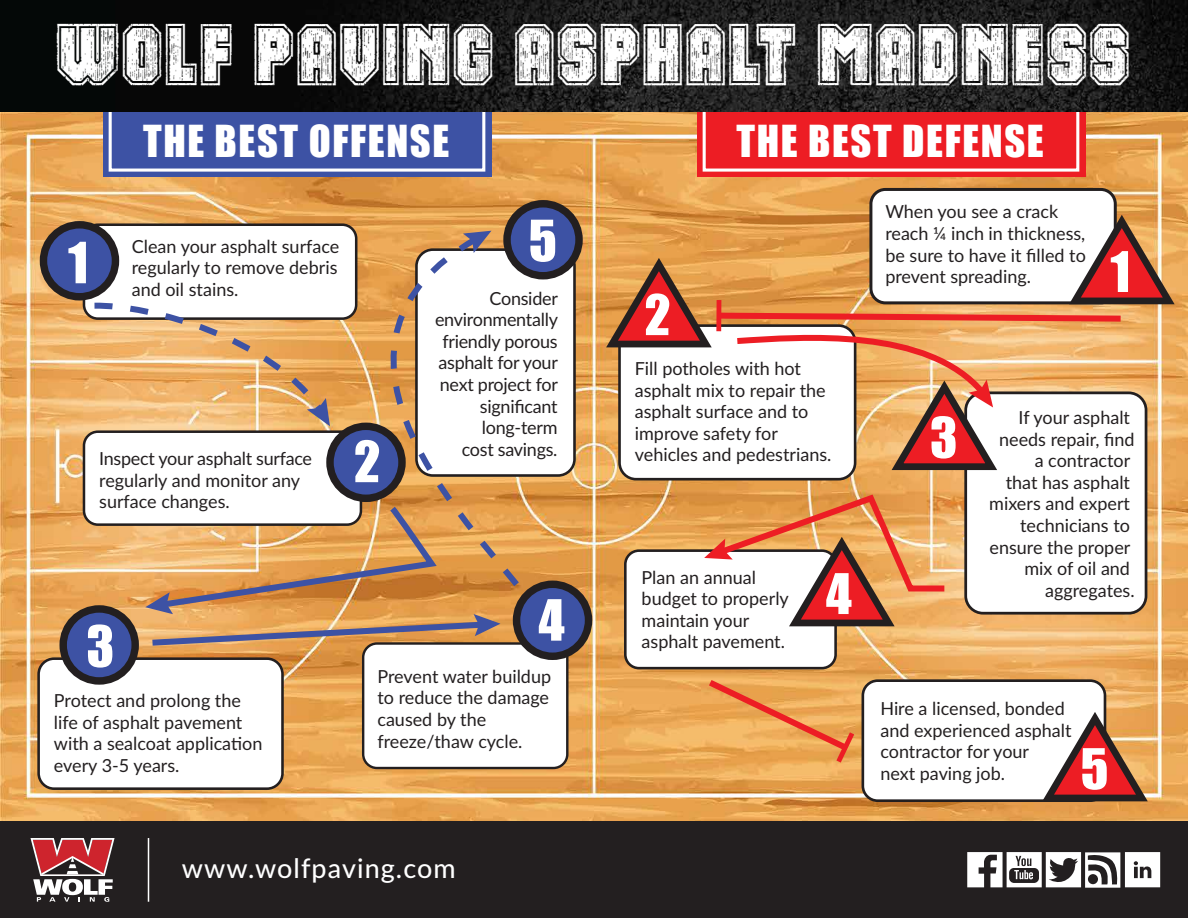
<style>
.page{position:relative;width:1188px;height:918px;background:#fff}
.page>*{position:absolute;margin:0;border:0;box-sizing:border-box;transform-origin:0 0}
.t1{font:52.5px "Impact";color:#fff}
.t2{font:51.75px "Impact";color:#fff}
.t3{font:42px "Dirty Bowl 86";letter-spacing:.04em;color:#fff}
.t4{font:40.5px "Impact";letter-spacing:.04em;color:#fff}
.t5{font:500 27px "Lato";letter-spacing:.04em;color:#fff}
.t6{font:18px/21.6px "Lato";color:#231f20}
</style>
<div class="page">
<img style="left:0;top:111px;width:1188px;height:710px">
<div style="left:0;top:821px;width:1188px;height:97px;background:#231f20"></div>
<div style="left:697px;top:93px;width:388px;height:84px;background:#ed1d24"></div>
<div style="left:703px;top:97px;width:376px;height:75px;border:3px solid #fff"></div>
<div style="left:103px;top:93px;width:388px;height:84px;background:#3d52a4"></div>
<div style="left:109px;top:97px;width:376px;height:75px;border:3px solid #fff"></div>
<svg style="left:0;top:0;width:1188px;height:111px;background:#151515"></svg>
<svg style="left:31px;top:838px;width:84px;height:64px"></svg>
<div style="left:84px;top:225px;width:272px;height:94px;background:#fff;border-radius:14px"></div>
<div style="left:83px;top:223px;width:274px;height:97px;border:3px solid #231f20;border-radius:14px"></div>
<div style="left:871px;top:189px;width:244px;height:114px;background:#fff;border-radius:14px"></div>
<div style="left:869px;top:188px;width:248px;height:116px;border:3px solid #231f20;border-radius:14px"></div>
<div style="left:618px;top:324px;width:238px;height:157px;border:3px solid #231f20;border-radius:17px"></div>
<div style="left:625px;top:551px;width:211px;height:117px;background:#fff;border-radius:14px"></div>
<div style="left:624px;top:549px;width:213px;height:120px;border:3px solid #231f20;border-radius:14px"></div>
<div style="left:863px;top:681px;width:242px;height:120px;background:#fff;border-radius:15px"></div>
<div style="left:862px;top:679px;width:244px;height:123px;border:3px solid #231f20;border-radius:15px"></div>
<div style="left:966px;top:393px;width:180px;height:220px;background:#fff;border-radius:17px"></div>
<div style="left:964px;top:391px;width:183px;height:224px;border:3px solid #231f20;border-radius:17px"></div>
<div style="left:84px;top:432px;width:277px;height:93px;background:#fff;border-radius:14px"></div>
<div style="left:83px;top:430px;width:279px;height:96px;border:3px solid #231f20;border-radius:14px"></div>
<div style="left:39px;top:659px;width:243px;height:130px;background:#fff;border-radius:15px"></div>
<div style="left:37px;top:657px;width:247px;height:133px;border:3px solid #231f20;border-radius:15px"></div>
<div style="left:363px;top:644px;width:204px;height:124px;background:#fff;border-radius:14px"></div>
<div style="left:362px;top:642px;width:207px;height:127px;border:2px solid #231f20;border-radius:14px"></div>
<div style="left:416px;top:250px;width:159px;height:226px;background:#fff;border-radius:16px"></div>
<div style="left:415px;top:248px;width:161px;height:229px;border:3px solid #231f20;border-radius:16px"></div>
<svg style="left:88px;top:302px;width:210px;height:124px;background:#eabc85"></svg>
<svg style="left:145px;top:522px;width:356px;height:127px;background:#d29e67"></svg>
<svg style="left:298px;top:231px;width:227px;height:362px"></svg>
<svg style="left:463px;top:231px;width:28px;height:22px"></svg>
<svg style="left:1039px;top:705px;width:115px;height:102px"></svg>
<div style="left:43px;top:225px;width:72px;height:72px;background:#3d52a4;border-radius:50%"></div>
<div style="left:40px;top:221px;width:79px;height:79px;border:7px solid #231f20;border-radius:50%"></div>
<div style="left:507px;top:204px;width:72px;height:72px;background:#3d52a4;border-radius:50%"></div>
<div style="left:503px;top:200px;width:80px;height:79px;border:7px solid #231f20;border-radius:50%"></div>
<div style="left:330px;top:426px;width:72px;height:72px;background:#3d52a4;border-radius:50%"></div>
<div style="left:326px;top:423px;width:80px;height:79px;border:7px solid #231f20;border-radius:50%"></div>
<div style="left:517px;top:584px;width:72px;height:72px;background:#3d52a4;border-radius:50%"></div>
<div style="left:513px;top:581px;width:79px;height:79px;border:7px solid #231f20;border-radius:50%"></div>
<div style="left:63px;top:609px;width:72px;height:72px;background:#3d52a4;border-radius:50%"></div>
<div style="left:59px;top:605px;width:80px;height:80px;border:7px solid #231f20;border-radius:50%"></div>
<hr style="left:148px;top:838px;width:1px;height:64px;background:#fff">
<svg style="left:967px;top:852px;width:193px;height:36px"></svg>
<svg style="left:603px;top:208px;width:578px;height:268px"></svg>
<svg style="left:704px;top:491px;width:246px;height:141px"></svg>
<svg style="left:702px;top:675px;width:152px;height:88px;background:#eda155"></svg>
<h3 class="t3" style="left:56px;top:19px;width:1076px">WOLF PAVING ASPHALT MADNESS</h3>
<h3 class="t4" style="left:143px;top:109px;width:308px">THE BEST OFFENSE</h3>
<h3 class="t4" style="left:737px;top:109px;width:309px">THE BEST DEFENSE</h3>
<p class="t6" style="left:885px;top:200px;width:202px">When you see a crack reach ¼ inch in thickness, be sure to have it filled to prevent spreading.</p>
<h1 class="t1" style="left:529px;top:200px;width:30px">5</h1>
<p class="t6" style="left:132px;top:234px;width:209px;text-align:justify">Clean your asphalt surface regularly to remove debris and oil stains.</p>
<h1 class="t1" style="left:68px;top:222px;width:22px">1</h1>
<h2 class="t2" style="left:1110px;top:232px;width:21px">1</h2>
<p class="t6" style="left:435px;top:286px;width:124px;text-align:right">Consider environmentally friendly porous asphalt for your next project for significant long-term<br>cost savings.</p>
<h2 class="t2" style="left:645px;top:275px;width:27px">2</h2>
<p class="t6" style="left:635px;top:357px;width:198px">Fill potholes with hot asphalt mix to repair the asphalt surface and to improve safety for vehicles and pedestrians.</p>
<p class="t6" style="left:989px;top:406px;width:147px;text-align:right">If your asphalt needs repair, find a contractor<br>that has asphalt mixers and expert technicians to ensure the proper mix of oil and aggregates.</p>
<h2 class="t2" style="left:930px;top:397px;width:29px">3</h2>
<h1 class="t1" style="left:354px;top:421px;width:28px">2</h1>
<p class="t6" style="left:99px;top:447px;width:214px">Inspect your asphalt surface regularly and monitor any surface changes.</p>
<p class="t6" style="left:642px;top:566px;width:149px">Plan an annual budget to properly maintain your asphalt pavement.</p>
<h2 class="t2" style="left:826px;top:554px;width:27px">4</h2>
<h1 class="t1" style="left:538px;top:579px;width:28px">4</h1>
<h1 class="t1" style="left:86px;top:605px;width:29px">3</h1>
<p class="t6" style="left:377px;top:665px;width:175px">Prevent water buildup to reduce the damage caused by the freeze/thaw cycle.</p>
<p class="t6" style="left:54px;top:689px;width:210px">Protect and prolong the life of asphalt pavement with a sealcoat application every 3-5 years.</p>
<p class="t6" style="left:880px;top:697px;width:193px">Hire a licensed, bonded and experienced asphalt contractor for your<br>next paving job.</p>
<h2 class="t2" style="left:1081px;top:729px;width:29px">5</h2>
<h3 class="t5" style="left:182px;top:849px;width:275px">www.wolfpaving.com</h3>
</div>
